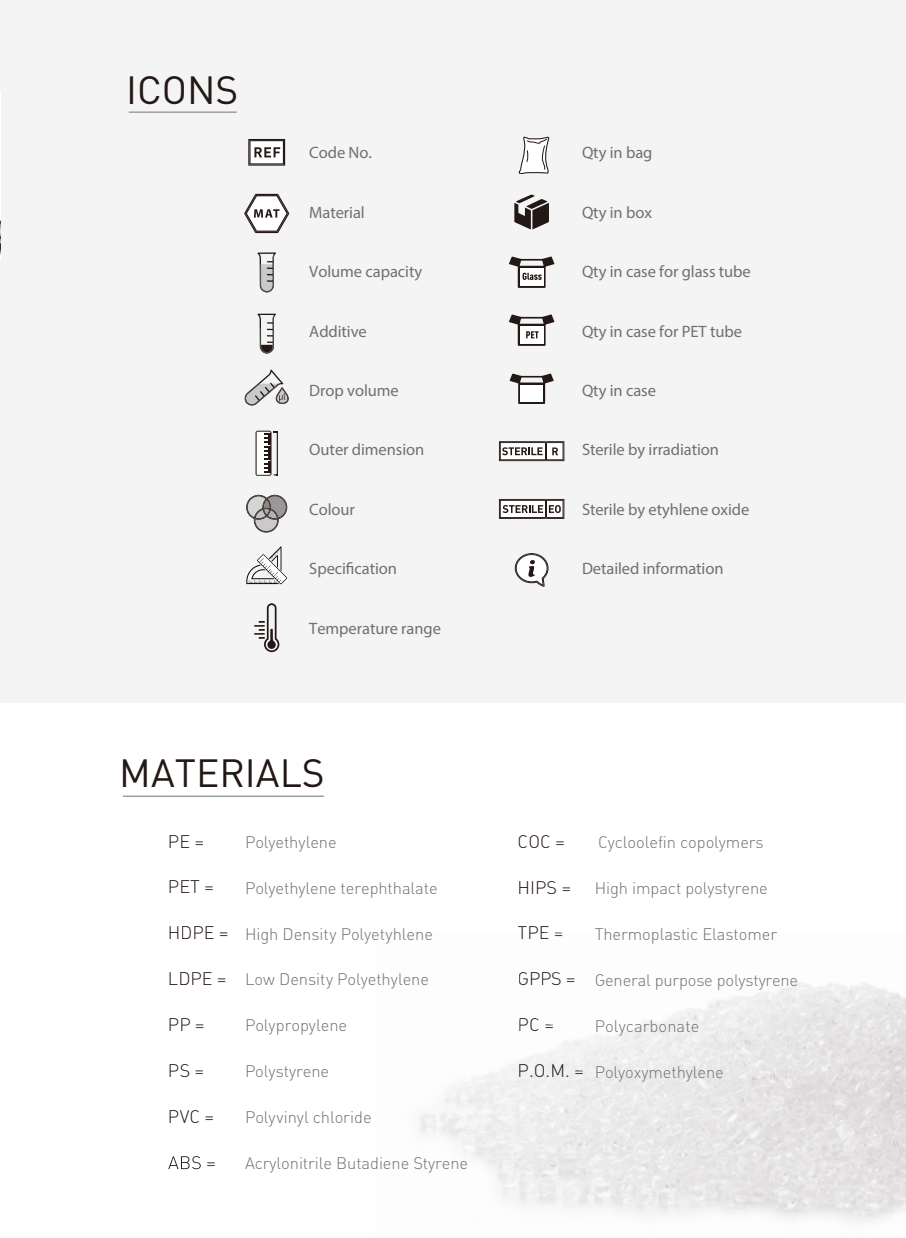
<style>
.page{position:relative;width:906px;height:1238px;background:#fff}
.page>*{position:absolute;margin:0;border:0;box-sizing:border-box;transform-origin:0 0}
.t1{font:38.85px "DIN Pro";color:#231815}
.t2{font:18px "DIN Light Alternate";color:#231815}
.t3{font:16.5px "DIN Light Alternate";letter-spacing:-.005em;color:#717071}
.t4{font:16.5px "DIN";letter-spacing:-.005em;color:#717071}
.s1{font-size:18px;color:#231815}
</style>
<div class="page">
<img style="left:565px;top:1009px;width:204px;height:95px">
<img style="left:763px;top:1020px;width:143px;height:95px">
<img style="left:559px;top:1104px;width:204px;height:85px">
<img style="left:758px;top:1115px;width:148px;height:96px">
<div style="left:0;top:0;width:906px;height:702px;background:#f4f4f4"></div>
<svg style="left:0;top:91px;width:1px;height:169px"></svg>
<svg style="left:248px;top:139px;width:37px;height:27px"></svg>
<svg style="left:244px;top:194px;width:45px;height:39px"></svg>
<svg style="left:515px;top:553px;width:33px;height:34px"></svg>
<svg style="left:509px;top:373px;width:45px;height:31px"></svg>
<div style="left:520px;top:385px;width:23px;height:16px;background:#fff"></div>
<svg style="left:514px;top:195px;width:35px;height:34px"></svg>
<svg style="left:244px;top:369px;width:45px;height:37px"></svg>
<svg style="left:255px;top:430px;width:23px;height:46px"></svg>
<svg style="left:168px;top:1156px;width:33px;height:13px"></svg>
<img style="left:570px;top:1070px;width:14px;height:7px">
<svg style="left:254px;top:603px;width:25px;height:49px"></svg>
<svg style="left:499px;top:499px;width:65px;height:20px"></svg>
<svg style="left:246px;top:546px;width:41px;height:38px"></svg>
<hr style="left:123px;top:795px;width:201px;height:2px;background:#9e9e9f">
<hr style="left:129px;top:111px;width:108px;height:2px;background:#9e9e9f">
<svg style="left:499px;top:441px;width:65px;height:20px"></svg>
<svg style="left:246px;top:495px;width:41px;height:37px"></svg>
<svg style="left:257px;top:313px;width:19px;height:41px"></svg>
<svg style="left:257px;top:252px;width:19px;height:41px"></svg>
<svg style="left:509px;top:256px;width:45px;height:32px"></svg>
<svg style="left:509px;top:314px;width:45px;height:32px"></svg>
<svg style="left:518px;top:136px;width:32px;height:38px"></svg>
<h1 class="t1" style="left:126px;top:68px;width:114px">ICONS</h1>
<p class="t4" style="left:309px;top:147px;width:64px">Code No.</p>
<p class="t4" style="left:582px;top:147px;width:72px">Qty in bag</p>
<p class="t4" style="left:309px;top:206px;width:57px">Material</p>
<p class="t4" style="left:582px;top:206px;width:71px">Qty in box</p>
<p class="t4" style="left:309px;top:265px;width:114px">Volume capacity</p>
<p class="t4" style="left:582px;top:265px;width:170px">Qty in case for glass tube</p>
<p class="t4" style="left:309px;top:325px;width:59px">Additive</p>
<p class="t4" style="left:582px;top:325px;width:161px">Qty in case for PET tube</p>
<p class="t4" style="left:309px;top:384px;width:91px">Drop volume</p>
<p class="t4" style="left:582px;top:384px;width:75px">Qty in case</p>
<p class="t4" style="left:309px;top:443px;width:116px">Outer dimension</p>
<p class="t4" style="left:582px;top:443px;width:138px">Sterile by irradiation</p>
<p class="t4" style="left:309px;top:503px;width:47px">Colour</p>
<p class="t4" style="left:582px;top:503px;width:169px">Sterile by etyhlene oxide</p>
<p class="t4" style="left:309px;top:562px;width:89px">Specification</p>
<p class="t4" style="left:582px;top:562px;width:143px">Detailed information</p>
<p class="t4" style="left:309px;top:622px;width:133px">Temperature range</p>
<h1 class="t1" style="left:119px;top:751px;width:207px">MATERIALS</h1>
<p class="t2" style="left:168px;top:834px;width:37px">PE =</p>
<p class="t2" style="left:168px;top:880px;width:47px">PET =</p>
<p class="t3" style="left:245px;top:835px;width:93px">Polyethylene</p>
<p class="t3" style="left:245px;top:881px;width:194px">Polyethylene terephthalate</p>
<p class="t3" style="left:168px;top:927px;width:266px"><span class="s1">HDPE =</span> High Density Polyetyhlene</p>
<p class="t3" style="left:168px;top:973px;width:262px"><span class="s1">LDPE =</span> Low Density Polyethylene</p>
<p class="t2" style="left:168px;top:1018px;width:38px">PP =</p>
<p class="t3" style="left:245px;top:1019px;width:104px">Polypropylene</p>
<p class="t2" style="left:168px;top:1064px;width:38px">PS =</p>
<p class="t3" style="left:245px;top:1065px;width:86px">Polystyrene</p>
<p class="t2" style="left:168px;top:1109px;width:48px">PVC =</p>
<p class="t3" style="left:245px;top:1111px;width:128px">Polyvinyl chloride</p>
<p class="t2" style="left:206px;top:1155px;width:11px">=</p>
<p class="t3" style="left:245px;top:1157px;width:225px">Acrylonitrile Butadiene Styrene</p>
<p class="t2" style="left:517px;top:834px;width:49px">COC =</p>
<p class="t3" style="left:598px;top:835px;width:167px">Cycloolefin copolymers</p>
<p class="t2" style="left:517px;top:880px;width:55px">HIPS =</p>
<p class="t2" style="left:517px;top:926px;width:47px">TPE =</p>
<p class="t3" style="left:594px;top:881px;width:175px">High impact polystyrene</p>
<p class="t3" style="left:594px;top:927px;width:184px">Thermoplastic Elastomer</p>
<p class="t3" style="left:517px;top:973px;width:282px"><span class="s1">GPPS =</span> General purpose polystyrene</p>
<p class="t2" style="left:517px;top:1018px;width:38px">PC =</p>
<p class="t3" style="left:594px;top:1019px;width:106px">Polycarbonate</p>
<p class="t3" style="left:517px;top:1065px;width:208px"><span class="s1">P.O.M. =</span> Polyoxymethylene</p>
</div>
